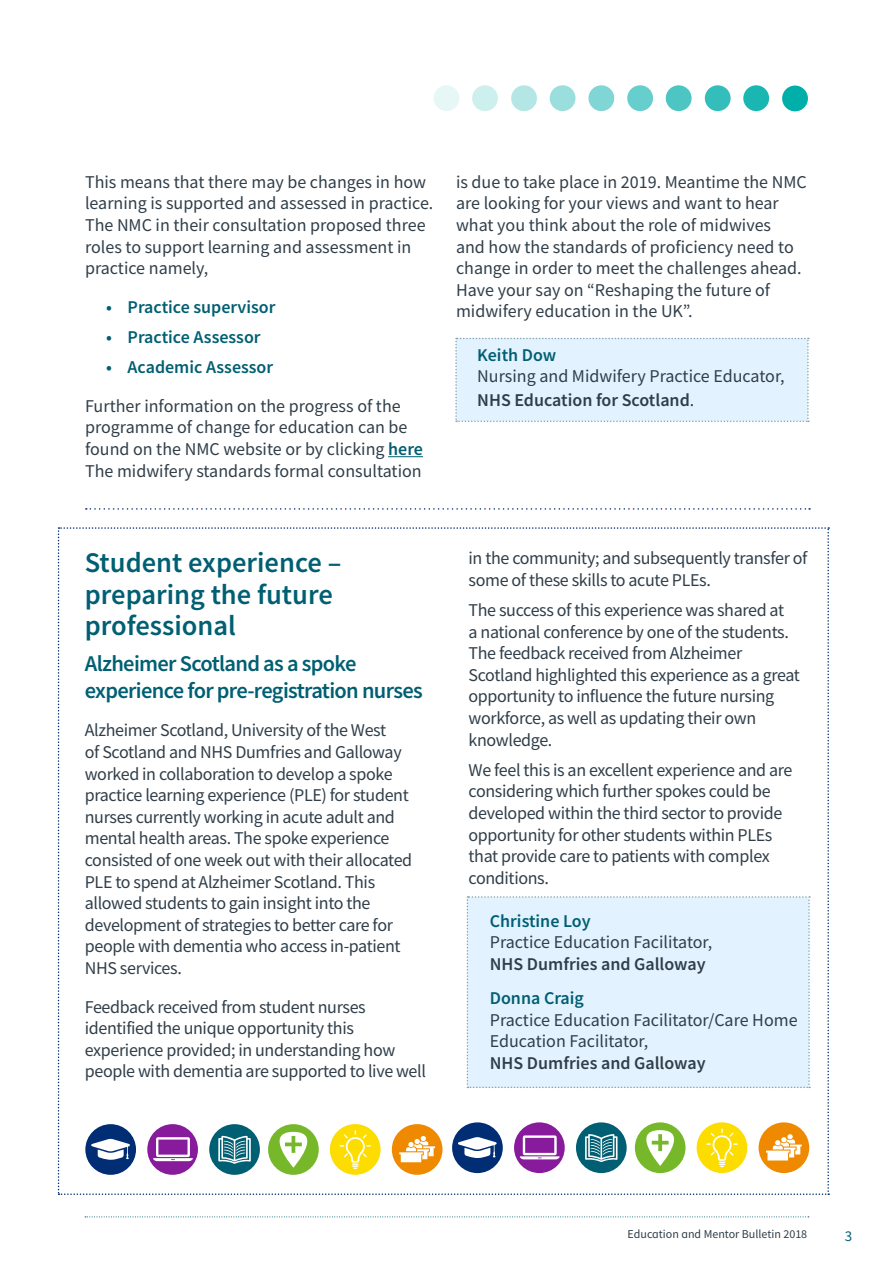
<style>
.page{position:relative;width:893px;height:1263px;background:#fff}
.page>*{position:absolute;margin:0;border:0;box-sizing:border-box;transform-origin:0 0}
.t1{font:600 28.5px/31.5px "Source Sans Pro";color:#005f72}
.t2{font:600 22.5px/27px "Source Sans Pro";letter-spacing:-.03em;color:#005f72}
.t3{font:18px/21.6px "Source Sans Pro";letter-spacing:-.02em;color:#303e49}
.t4{font:18px/21.6px "Source Sans Pro";color:#303e49}
.t5{font:600 18px "Source Sans Pro";color:#005f72}
.t6{font:600 18px "Source Sans Pro";color:#303e49}
.t7{font:15px "Source Sans Pro";color:#005f72}
.t8{font:12px "Source Sans Pro";color:#303e49}
.s1{font-weight:600;color:#005f72}
.s2{font-weight:600}
</style>
<div class="page">
<svg style="left:85px;top:1216px;width:724px;height:1px"></svg>
<div style="left:782px;top:86px;width:26px;height:25px;background:#00aeaa;border-radius:50%"></div>
<div style="left:627px;top:85px;width:26px;height:26px;background:#66cecc;border-radius:50%"></div>
<div style="left:705px;top:85px;width:26px;height:26px;background:#33bebb;border-radius:50%"></div>
<div style="left:550px;top:85px;width:25px;height:26px;background:#9adedd;border-radius:50%"></div>
<div style="left:434px;top:85px;width:25px;height:26px;background:#e6f7f6;border-radius:50%"></div>
<div style="left:743px;top:85px;width:26px;height:26px;background:#1ab6b2;border-radius:50%"></div>
<div style="left:588px;top:85px;width:26px;height:26px;background:#80d6d4;border-radius:50%"></div>
<div style="left:472px;top:85px;width:26px;height:26px;background:#cdefee;border-radius:50%"></div>
<div style="left:666px;top:85px;width:26px;height:26px;background:#4dc6c3;border-radius:50%"></div>
<div style="left:511px;top:85px;width:26px;height:26px;background:#b3e6e5;border-radius:50%"></div>
<div style="left:455px;top:338px;width:354px;height:84px;background:#e3f2ff"></div>
<hr style="left:388px;top:456px;width:35px;height:1px;background:#005f72">
<svg style="left:86px;top:508px;width:724px;height:2px"></svg>
<svg style="left:58px;top:527px;width:771px;height:668px"></svg>
<p class="t4" style="left:85px;top:171px;width:350px">This means that there may be changes in how learning is supported and assessed in practice.<br>The NMC in their consultation proposed three roles to support learning and assessment in practice namely,</p>
<p class="t5" style="left:106px;top:295px;width:171px">• Practice supervisor</p>
<p class="t5" style="left:106px;top:325px;width:156px">• Practice Assessor</p>
<p class="t5" style="left:106px;top:355px;width:168px">• Academic Assessor</p>
<p class="t4" style="left:85px;top:395px;width:339px">Further information on the progress of the programme of change for education can be found on the NMC website or by clicking <span class="s1">here </span>The midwifery standards formal consultation</p>
<p class="t4" style="left:456px;top:171px;width:352px">is due to take place in 2019. Meantime the NMC are looking for your views and want to hear what you think about the role of midwives<br>and how the standards of proficiency need to change in order to meet the challenges ahead.<br>Have your say on “Reshaping the future of midwifery education in the UK”.</p>
<p class="t5" style="left:477px;top:343px;width:81px">Keith Dow</p>
<p class="t4" style="left:477px;top:364px;width:309px;line-height:23.7px">Nursing and Midwifery Practice Educator,<br><span class="s2">NHS Education for Scotland</span>.</p>
<h1 class="t1" style="left:85px;top:547px;width:258px">Student experience – preparing the future professional</h1>
<p class="t2" style="left:85px;top:649px;width:340px">Alzheimer Scotland as a spoke experience for pre-registration nurses</p>
<p class="t3" style="left:85px;top:719px;width:329px">Alzheimer Scotland, University of the West<br>of Scotland and NHS Dumfries and Galloway worked in collaboration to develop a spoke practice learning experience (PLE) for student nurses currently working in acute adult and mental health areas. The spoke experience consisted of one week out with their allocated PLE to spend at Alzheimer Scotland. This allowed students to gain insight into the development of strategies to better care for people with dementia who access in-patient NHS services.</p>
<p class="t3" style="left:85px;top:996px;width:343px">Feedback received from student nurses identified the unique opportunity this experience provided; in understanding how people with dementia are supported to live well</p>
<p class="t3" style="left:469px;top:547px;width:340px">in the community; and subsequently transfer of some of these skills to acute PLEs.</p>
<p class="t3" style="left:469px;top:599px;width:333px">The success of this experience was shared at<br>a national conference by one of the students.<br>The feedback received from Alzheimer Scotland highlighted this experience as a great opportunity to influence the future nursing workforce, as well as updating their own knowledge.</p>
<p class="t3" style="left:469px;top:759px;width:325px">We feel this is an excellent experience and are considering which further spokes could be developed within the third sector to provide opportunity for other students within PLEs that provide care to patients with complex conditions.</p>
<p class="t5" style="left:490px;top:909px;width:102px">Christine Loy</p>
<p class="t4" style="left:490px;top:931px;width:224px">Practice Education Facilitator,</p>
<p class="t6" style="left:490px;top:952px;width:217px">NHS Dumfries and Galloway</p>
<p class="t5" style="left:490px;top:986px;width:96px">Donna Craig</p>
<p class="t4" style="left:490px;top:1009px;width:309px">Practice Education Facilitator/Care Home<br>Education Facilitator,</p>
<p class="t6" style="left:490px;top:1051px;width:217px">NHS Dumfries and Galloway</p>
<p class="t8" style="left:628px;top:1227px;width:181px">Education and Mentor Bulletin 2018</p>
<p class="t7" style="left:845px;top:1226px;width:9px">3</p>
</div>
